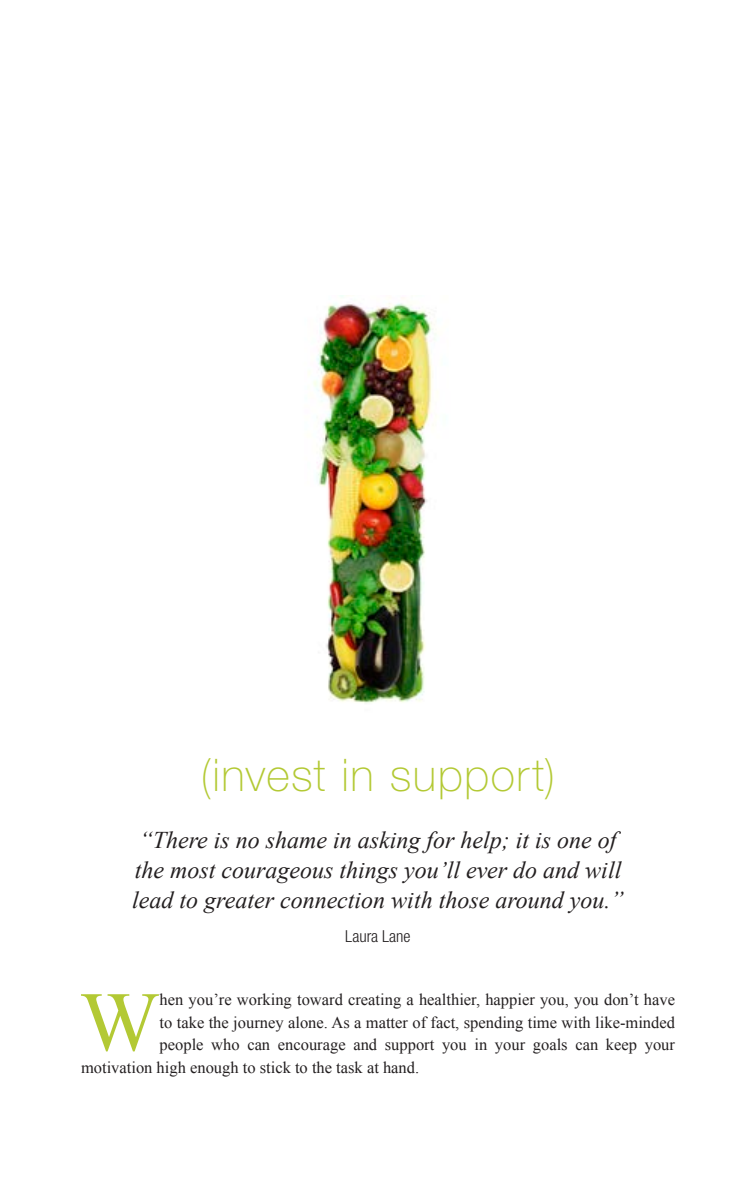
<style>
.page{position:relative;width:756px;height:1188px;background:#fff}
.page>*{position:absolute;margin:0;border:0;box-sizing:border-box;transform-origin:0 0}
.t1{font:84.45px "Times New Roman";color:#b3c934}
.t2{font:100 45px "Helvetica Neue LT Std";letter-spacing:.03em;color:#b3c934}
.t3{font:italic 24px/30px "Times New Roman";color:#231f20;text-align:center}
.t4{font:16.5px "Times New Roman";color:#231f20}
.t5{font:300 condensed 16.5px "Helvetica Neue LT Std";color:#231f20}
</style>
<div class="page">
<img style="left:309px;top:296px;width:127px;height:408px">
<h2 class="t2" style="left:201px;top:750px;width:356px">(invest in support)</h2>
<h3 class="t3" style="left:132px;top:825px;width:493px">“There is no shame in asking for help; it is one of the most courageous things you’ll ever do and will lead to greater connection with those around you.”</h3>
<p class="t5" style="left:345px;top:927px;width:67px">Laura Lane</p>
<h1 class="t1" style="left:80px;top:965px;width:81px">W</h1>
<p class="t4" style="left:160px;top:989px;width:517px">hen you’re working toward creating a healthier, happier you, you don’t have</p>
<p class="t4" style="left:160px;top:1011px;width:517px">to take the journey alone. As a matter of fact, spending time with like-minded</p>
<p class="t4" style="left:160px;top:1034px;width:517px">people who can encourage and support you in your goals can keep your</p>
<p class="t4" style="left:81px;top:1056px;width:340px">motivation high enough to stick to the task at hand.</p>
</div>
